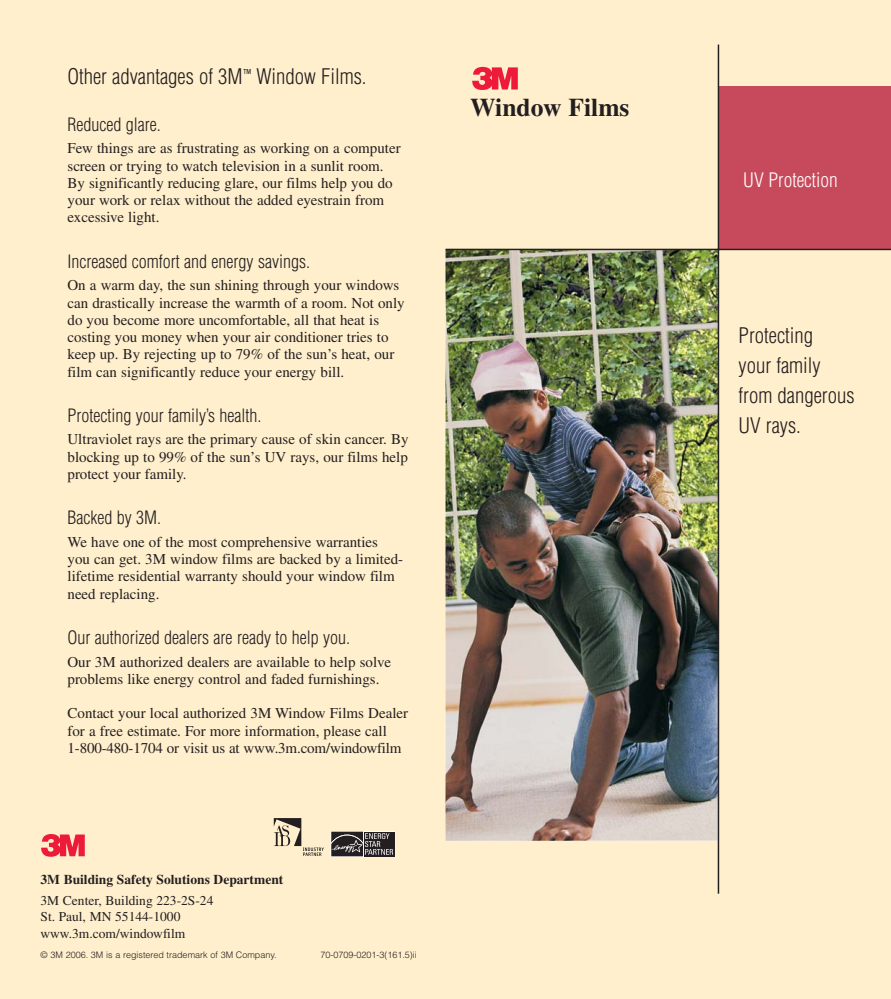
<style>
.page{position:relative;width:891px;height:999px;background:#ffefcd}
.page>*{position:absolute;margin:0;border:0;box-sizing:border-box;transform-origin:0 0}
.t1{font:700 25.5px "Times";color:#231f20}
.t2{font:300 condensed 21px/30px "Helvetica";color:#231f20}
.t3{font:300 condensed 19.5px "Helvetica";color:#fff}
.t4{font:300 condensed 18px "Helvetica";color:#231f20}
.t5{font:15px/17.2px "Times";color:#231f20}
.t6{font:13.5px/16.5px "Times";color:#231f20}
.t7{font:700 13.5px "Times";color:#231f20}
.t8{font:300 9px "Helvetica";color:#231f20}
</style>
<div class="page">
<div style="left:718px;top:87px;width:173px;height:162px;background:#c74a5c"></div>
<img style="left:446px;top:250px;width:272px;height:591px">
<svg style="left:472px;top:67px;width:46px;height:23px"></svg>
<svg style="left:331px;top:831px;width:64px;height:26px"></svg>
<svg style="left:41px;top:834px;width:44px;height:23px"></svg>
<svg style="left:274px;top:818px;width:50px;height:38px"></svg>
<hr style="left:446px;top:249px;width:445px;height:1px;background:#231f20">
<hr style="left:718px;top:45px;width:1px;height:849px;background:#231f20">
<h2 class="t2" style="left:68px;top:63px;width:301px">Other advantages of 3M<sup>™</sup> Window Films.</h2>
<p class="t4" style="left:68px;top:117px;width:95px">Reduced glare.</p>
<p class="t5" style="left:68px;top:141px;width:335px">Few things are as frustrating as working on a computer screen or trying to watch television in a sunlit room.<br>By significantly reducing glare, our films help you do your work or relax without the added eyestrain from excessive light.</p>
<p class="t4" style="left:68px;top:254px;width:244px">Increased comfort and energy savings.</p>
<p class="t5" style="left:68px;top:278px;width:339px">On a warm day, the sun shining through your windows can drastically increase the warmth of a room. Not only do you become more uncomfortable, all that heat is costing you money when your air conditioner tries to keep up. By rejecting up to 79% of the sun’s heat, our film can significantly reduce your energy bill.</p>
<p class="t4" style="left:68px;top:408px;width:196px">Protecting your family’s health.</p>
<p class="t5" style="left:68px;top:432px;width:343px;text-align:justify">Ultraviolet rays are the primary cause of skin cancer. By blocking up to 99% of the sun’s UV rays, our films help protect your family.</p>
<p class="t4" style="left:68px;top:511px;width:95px">Backed by 3M.</p>
<p class="t5" style="left:68px;top:535px;width:337px">We have one of the most comprehensive warranties you can get. 3M window films are backed by a limited&shy;lifetime residential warranty should your window film need replacing.</p>
<p class="t4" style="left:68px;top:630px;width:284px">Our authorized dealers are ready to help you.</p>
<p class="t5" style="left:68px;top:654px;width:325px">Our 3M authorized dealers are available to help solve problems like energy control and faded furnishings.</p>
<p class="t5" style="left:68px;top:706px;width:342px">Contact your local authorized 3M Window Films Dealer for a free estimate. For more information, please call<br>1-800-480-1704 or visit us at www.3m.com/windowfilm</p>
<p class="t7" style="left:40px;top:874px;width:244px">3M Building Safety Solutions Department</p>
<p class="t6" style="left:40px;top:893px;width:174px">3M Center, Building 223-2S-24<br>St. Paul, MN 55144-1000 www.3m.com/windowfilm</p>
<p class="t8" style="left:40px;top:952px;width:238px">© 3M 2006. 3M is a registered trademark of 3M Company.</p>
<p class="t8" style="left:320px;top:952px;width:98px">70-0709-0201-3(161.5)ii</p>
<h1 class="t1" style="left:470px;top:98px;width:161px">Window Films</h1>
<h3 class="t3" style="left:743px;top:173px;width:96px">UV Protection</h3>
<h2 class="t2" style="left:739px;top:323px;width:117px">Protecting<br>your family from dangerous<br>UV rays.</h2>
</div>
